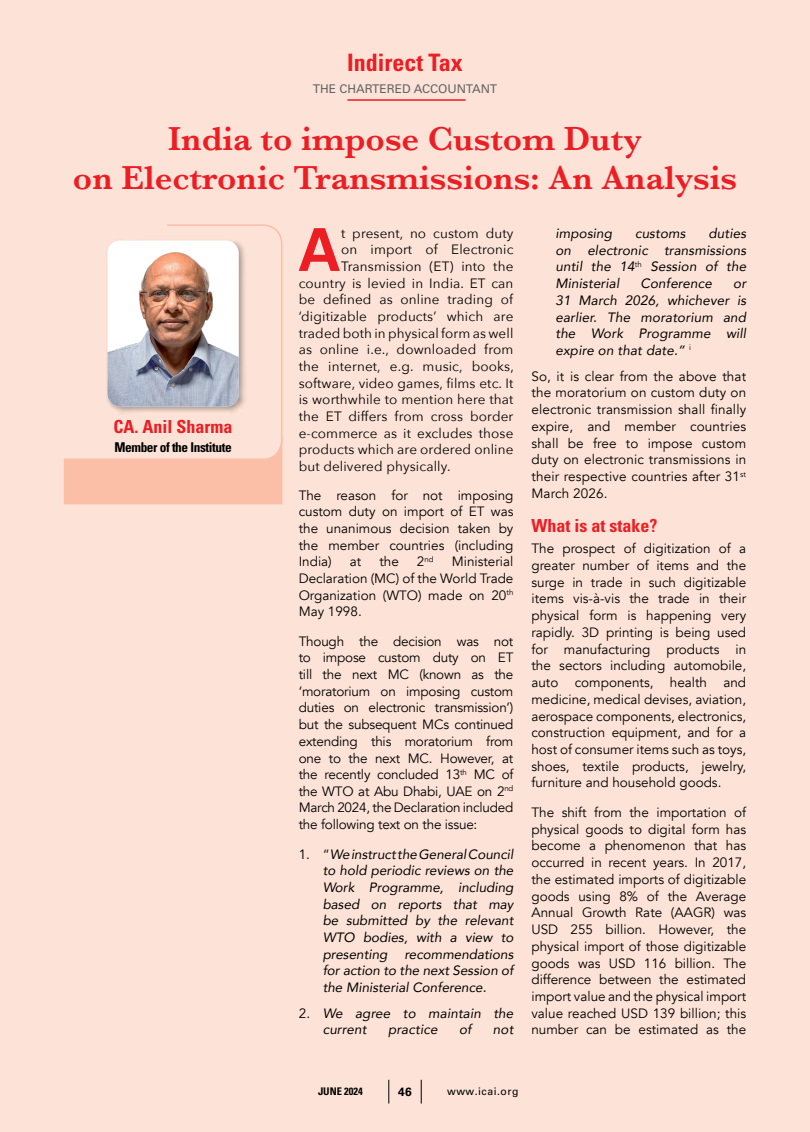
<style>
.page{position:relative;width:810px;height:1132px;background:#fff}
.page>*{position:absolute;margin:0;border:0;box-sizing:border-box;transform-origin:0 0}
.t1{font:700 59.1px "Univers LT Std";color:#ed1d24}
.t2{font:600 34.5px/39px "Baskerville";color:#ed1d24;text-align:center}
.t3{font:700 condensed 24px "Univers LT Std";color:#ed1d24}
.t4{font:700 condensed 18px "Univers LT Std";color:#ed1d24}
.t5{font:13.5px/16.6px "Avenir";color:#000;text-align:justify}
.t6{font:italic 13.5px/16.6px "Avenir";letter-spacing:.01em;color:#000;text-align:justify}
.t7{font:13.5px "Avenir Next";letter-spacing:.01em;color:#000}
.t8{font:700 condensed 13.5px "Univers LT Std";letter-spacing:-.03em;color:#000}
.t9{font:12px "Univers LT Std";color:#636466}
.t10{font:700 12px "Univers LT Std";color:#000}
.t11{font:10.5px "Univers LT Std";letter-spacing:.05em;color:#000}
.t12{font:700 condensed 10.5px "Univers LT Std";color:#000}
.t13{font:7.8px "Avenir";color:#000}
.s1{font-size:13.5px}
.s2{font-style:normal}
</style>
<div class="page">
<div style="left:0;top:0;width:810px;height:1131px;background:#fde3d7"></div>
<hr style="left:347px;top:99px;width:119px;height:2px;background:#ed1d24">
<svg style="left:421px;top:1079px;width:1px;height:24px"></svg>
<svg style="left:388px;top:1079px;width:1px;height:24px"></svg>
<svg style="left:63px;top:224px;width:220px;height:236px"></svg>
<svg style="left:64px;top:436px;width:218px;height:68px"></svg>
<div style="left:106px;top:239px;width:141px;height:175px;background:#000;opacity:.3"></div>
<div style="left:107px;top:240px;width:132px;height:166px;background:#fff;border-radius:13px"></div>
<img style="left:107px;top:246px;width:132px;height:160px">
<h3 class="t3" style="left:347px;top:48px;width:117px">Indirect Tax</h3>
<p class="t9" style="left:313px;top:82px;width:186px">THE CHARTERED ACCOUNTANT</p>
<h2 class="t2" style="left:73px;top:119px;width:666px">India to impose Custom Duty<br>on Electronic Transmissions: An Analysis</h2>
<h3 class="t4" style="left:114px;top:415px;width:120px">CA. Anil Sharma</h3>
<p class="t8" style="left:114px;top:439px;width:119px">Member of the Institute</p>
<h1 class="t1" style="left:298px;top:215px;width:44px">A</h1>
<p class="t7" style="left:341px;top:222px;width:174px">t present, no custom duty</p>
<p class="t7" style="left:341px;top:238px;width:174px">on import of Electronic</p>
<p class="t7" style="left:341px;top:255px;width:174px">Transmission (ET) into the</p>
<p class="t7" style="left:299px;top:271px;width:216px">country is levied in India. ET can</p>
<p class="t7" style="left:299px;top:288px;width:216px">be defined as online trading of</p>
<p class="t7" style="left:299px;top:305px;width:216px">‘digitizable products’ which are</p>
<p class="t7" style="left:299px;top:321px;width:216px">traded both in physical form as well</p>
<p class="t7" style="left:299px;top:338px;width:216px">as online i.e., downloaded from</p>
<p class="t7" style="left:299px;top:355px;width:217px">the internet, e.g. music, books,</p>
<p class="t7" style="left:299px;top:371px;width:216px">software, video games, films etc. It</p>
<p class="t7" style="left:299px;top:388px;width:216px">is worthwhile to mention here that</p>
<p class="t7" style="left:299px;top:405px;width:216px">the ET differs from cross border</p>
<p class="t7" style="left:299px;top:421px;width:216px">e-commerce as it excludes those</p>
<p class="t7" style="left:299px;top:438px;width:216px">products which are ordered online</p>
<p class="t7" style="left:299px;top:455px;width:153px">but delivered physically.</p>
<p class="t5" style="left:299px;top:487px;width:216px">The reason for not imposing custom duty on import of ET was the unanimous decision taken by the member countries (including India)</p>
<p class="t5" style="left:350px;top:553px;width:13px">at</p>
<p class="t5" style="left:379px;top:553px;width:21px">the</p>
<p class="t13" style="left:417px;top:554px;width:18px"><span class="s1">2</span>nd</p>
<p class="t5" style="left:299px;top:553px;width:216px;text-indent:153px">Ministerial Declaration (MC) of the World Trade Organization (WTO) made on 20<sup>th </sup>May 1998.</p>
<p class="t5" style="left:299px;top:633px;width:216px">Though the decision was not to impose custom duty on ET till the next MC (known as the ‘moratorium on imposing custom duties on electronic transmission’) but the subsequent MCs continued extending this moratorium from one to the next MC. However, at the recently concluded 13<sup>th</sup> MC of the WTO at Abu Dhabi, UAE on 2<sup>nd </sup>March 2024, the Declaration included the following text on the issue:</p>
<p class="t6" style="left:323px;top:845px;width:192px;text-indent:-24px"><span class="s2">1. “</span>We instruct the General Council to hold periodic reviews on the Work Programme, including based on reports that may be submitted by the relevant WTO bodies, with a view to presenting</p>
<p class="t6" style="left:323px;top:945px;width:192px;text-indent:82px">recommendations for action to the next Session of the Ministerial Conference.</p>
<p class="t6" style="left:323px;top:1004px;width:192px;text-indent:-24px"><span class="s2">2.</span> We agree to maintain the current</p>
<p class="t6" style="left:388px;top:1020px;width:51px">practice</p>
<p class="t6" style="left:459px;top:1020px;width:14px">of</p>
<p class="t6" style="left:493px;top:1020px;width:22px">not</p>
<p class="t6" style="left:555px;top:225px;width:192px;text-indent:153px">duties on electronic transmissions until the 14<sup>th</sup> Session of the Ministerial</p>
<p class="t6" style="left:555px;top:225px;width:58px">imposing</p>
<p class="t6" style="left:635px;top:225px;width:52px">customs</p>
<p class="t6" style="left:641px;top:275px;width:73px">Conference</p>
<p class="t6" style="left:555px;top:275px;width:192px;text-indent:178px">or 31 March 2026, whichever is earlier. The moratorium and the Work Programme will expire on that date.” <sup>i</sup></p>
<p class="t5" style="left:531px;top:368px;width:216px">So, it is clear from the above that the moratorium on custom duty on electronic transmission shall finally expire, and member countries shall be free to impose custom duty on electronic transmissions in their respective countries after 31<sup>st </sup>March 2026.</p>
<h3 class="t4" style="left:531px;top:514px;width:127px">What is at stake?</h3>
<p class="t5" style="left:531px;top:540px;width:216px">The prospect of digitization of a greater number of items and the surge in trade in such digitizable items vis-à-vis the trade in their physical form is happening very rapidly. 3D printing is being used for manufacturing products in the sectors including automobile, auto components, health and medicine, medical devises, aviation, aerospace components, electronics, construction equipment, and for a host of consumer items such as toys, shoes, textile products, jewelry, furniture and household goods.</p>
<p class="t5" style="left:531px;top:804px;width:216px">The shift from the importation of physical goods to digital form has become a phenomenon that has occurred in recent years. In 2017, the estimated imports of digitizable goods using 8% of the Average Annual Growth Rate (AAGR) was USD 255 billion. However, the physical import of those digitizable goods was USD 116 billion. The difference between the estimated import value and the physical import value reached USD 139 billion; this number can be estimated as the</p>
<p class="t12" style="left:318px;top:1084px;width:46px">JUNE 2024</p>
<p class="t10" style="left:398px;top:1084px;width:15px">46</p>
<p class="t11" style="left:447px;top:1084px;width:73px">www.icai.org</p>
</div>
